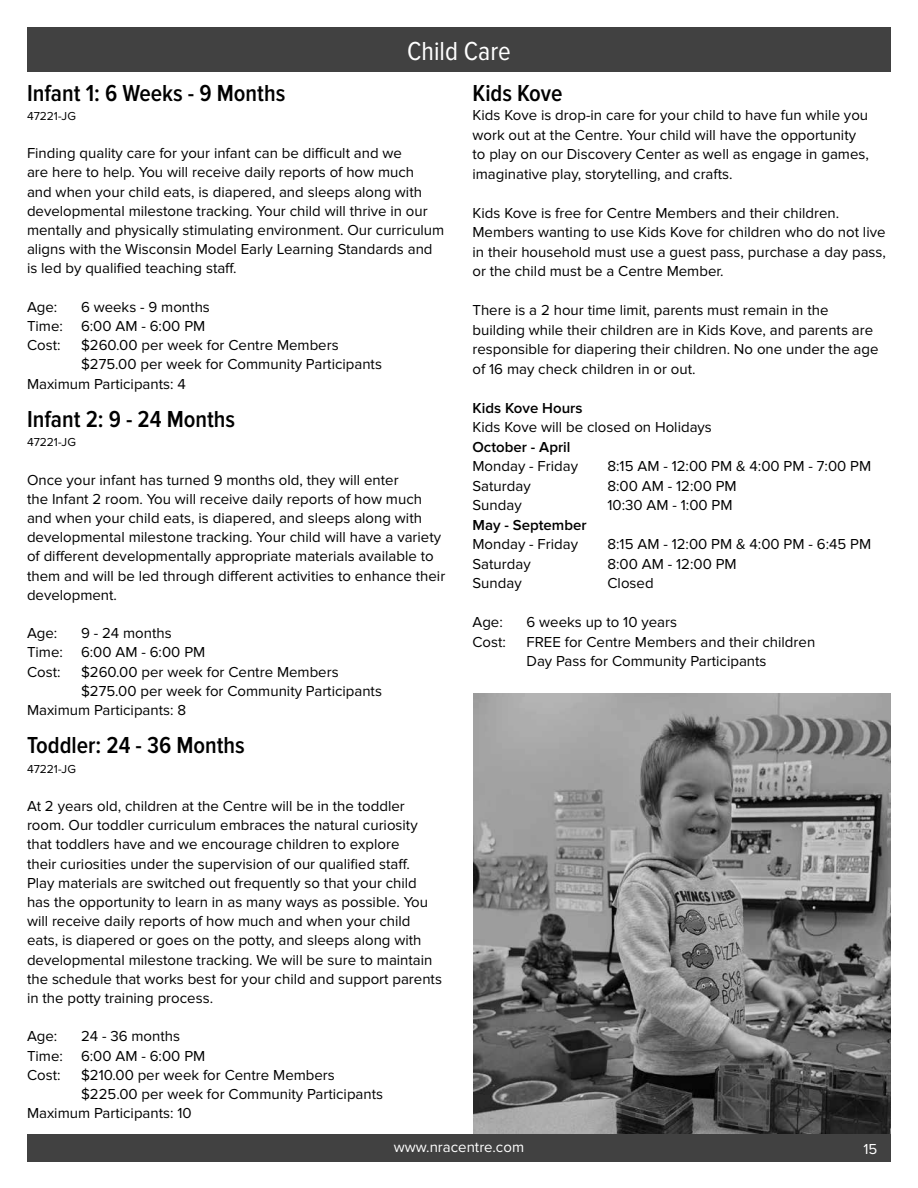
<style>
.page{position:relative;width:918px;height:1188px;background:#fff}
.page>*{position:absolute;margin:0;border:0;box-sizing:border-box;transform-origin:0 0}
.t1{font:27px "Proxima Nova Cond";color:#fff}
.t2{font:600 24px "Proxima Nova Cond";color:#000}
.t3{font:15px/19.2px "Proxima Nova";color:#000}
.t4{font:600 15px "Proxima Nova";color:#000}
.t5{font:15px "Proxima Nova";color:#fff}
.t6{font:12px "Proxima Nova";color:#000}
</style>
<div class="page">
<div style="left:27px;top:1134px;width:864px;height:27px;background:#414141"></div>
<div style="left:27px;top:27px;width:864px;height:44px;background:#414141"></div>
<img style="left:474px;top:693px;width:417px;height:441px">
<h1 class="t1" style="left:407px;top:36px;width:105px">Child Care</h1>
<h2 class="t2" style="left:27px;top:79px;width:260px">Infant 1: 6 Weeks - 9 Months</h2>
<p class="t6" style="left:27px;top:109px;width:50px">47221-JG</p>
<p class="t3" style="left:27px;top:144px;width:419px">Finding quality care for your infant can be difficult and we<br>are here to help. You will receive daily reports of how much<br>and when your child eats, is diapered, and sleeps along with developmental milestone tracking. Your child will thrive in our mentally and physically stimulating environment. Our curriculum aligns with the Wisconsin Model Early Learning Standards and is led by qualified teaching staff.</p>
<p class="t3" style="left:27px;top:297px;width:32px">Age:</p>
<p class="t3" style="left:27px;top:297px;width:184px;text-indent:54px">6 weeks - 9 months<br>Time: 6:00 AM - 6:00 PM<br>Cost:</p>
<p class="t3" style="left:81px;top:336px;width:259px">$260.00 per week for Centre Members</p>
<p class="t3" style="left:81px;top:355px;width:303px">$275.00 per week for Community Participants</p>
<p class="t3" style="left:27px;top:374px;width:160px">Maximum Participants: 4</p>
<h2 class="t2" style="left:27px;top:406px;width:210px">Infant 2: 9 - 24 Months</h2>
<p class="t6" style="left:27px;top:435px;width:50px">47221-JG</p>
<p class="t3" style="left:27px;top:470px;width:420px">Once your infant has turned 9 months old, they will enter<br>the Infant 2 room. You will receive daily reports of how much and when your child eats, is diapered, and sleeps along with developmental milestone tracking. Your child will have a variety of different developmentally appropriate materials available to them and will be led through different activities to enhance their development.</p>
<p class="t3" style="left:27px;top:624px;width:32px">Age:</p>
<p class="t3" style="left:27px;top:624px;width:180px;text-indent:54px">9 - 24 months<br>Time: 6:00 AM - 6:00 PM<br>Cost:</p>
<p class="t3" style="left:81px;top:662px;width:259px">$260.00 per week for Centre Members</p>
<p class="t3" style="left:81px;top:681px;width:303px">$275.00 per week for Community Participants</p>
<p class="t3" style="left:27px;top:701px;width:161px">Maximum Participants: 8</p>
<h2 class="t2" style="left:27px;top:732px;width:219px">Toddler: 24 - 36 Months</h2>
<p class="t6" style="left:27px;top:762px;width:50px">47221-JG</p>
<p class="t3" style="left:27px;top:797px;width:417px">At 2 years old, children at the Centre will be in the toddler room. Our toddler curriculum embraces the natural curiosity that toddlers have and we encourage children to explore<br>their curiosities under the supervision of our qualified staff.<br>Play materials are switched out frequently so that your child has the opportunity to learn in as many ways as possible. You will receive daily reports of how much and when your child eats, is diapered or goes on the potty, and sleeps along with developmental milestone tracking. We will be sure to maintain the schedule that works best for your child and support parents in the potty training process.</p>
<p class="t3" style="left:27px;top:1027px;width:32px">Age:</p>
<p class="t3" style="left:27px;top:1027px;width:180px;text-indent:54px">24 - 36 months<br>Time: 6:00 AM - 6:00 PM<br>Cost:</p>
<p class="t3" style="left:81px;top:1065px;width:255px">$210.00 per week for Centre Members</p>
<p class="t3" style="left:81px;top:1085px;width:304px">$225.00 per week for Community Participants</p>
<p class="t3" style="left:27px;top:1104px;width:166px">Maximum Participants: 10</p>
<h2 class="t2" style="left:472px;top:79px;width:92px">Kids Kove</h2>
<p class="t3" style="left:472px;top:106px;width:398px">Kids Kove is drop-in care for your child to have fun while you work out at the Centre. Your child will have the opportunity to play on our Discovery Center as well as engage in games, imaginative play, storytelling, and crafts.</p>
<p class="t3" style="left:472px;top:203px;width:415px">Kids Kove is free for Centre Members and their children.<br>Members wanting to use Kids Kove for children who do not live in their household must use a guest pass, purchase a day pass, or the child must be a Centre Member.</p>
<p class="t3" style="left:472px;top:301px;width:408px">There is a 2 hour time limit, parents must remain in the building while their children are in Kids Kove, and parents are responsible for diapering their children. No one under the age of 16 may check children in or out.</p>
<p class="t4" style="left:472px;top:399px;width:112px">Kids Kove Hours</p>
<p class="t3" style="left:472px;top:418px;width:241px">Kids Kove will be closed on Holidays</p>
<p class="t4" style="left:472px;top:438px;width:99px">October - April</p>
<p class="t3" style="left:472px;top:457px;width:107px">Monday - Friday</p>
<p class="t3" style="left:608px;top:457px;width:265px">8:15 AM - 12:00 PM &amp; 4:00 PM - 7:00 PM</p>
<p class="t3" style="left:472px;top:476px;width:60px">Saturday</p>
<p class="t3" style="left:608px;top:476px;width:131px">8:00 AM - 12:00 PM</p>
<p class="t3" style="left:472px;top:496px;width:51px">Sunday</p>
<p class="t3" style="left:608px;top:496px;width:127px">10:30 AM - 1:00 PM</p>
<p class="t4" style="left:472px;top:516px;width:116px">May - September</p>
<p class="t3" style="left:472px;top:535px;width:107px">Monday - Friday</p>
<p class="t3" style="left:608px;top:535px;width:265px">8:15 AM - 12:00 PM &amp; 4:00 PM - 6:45 PM</p>
<p class="t3" style="left:472px;top:554px;width:60px">Saturday</p>
<p class="t3" style="left:608px;top:554px;width:131px">8:00 AM - 12:00 PM</p>
<p class="t3" style="left:472px;top:574px;width:51px">Sunday</p>
<p class="t3" style="left:608px;top:574px;width:48px">Closed</p>
<p class="t3" style="left:472px;top:613px;width:32px">Age:</p>
<p class="t3" style="left:526px;top:613px;width:152px">6 weeks up to 10 years</p>
<p class="t3" style="left:472px;top:632px;width:35px">Cost:</p>
<p class="t3" style="left:526px;top:632px;width:290px">FREE for Centre Members and their children<br>Day Pass for Community Participants</p>
<p class="t5" style="left:394px;top:1139px;width:132px">www.nracentre.com</p>
<p class="t5" style="left:864px;top:1141px;width:15px">15</p>
</div>
